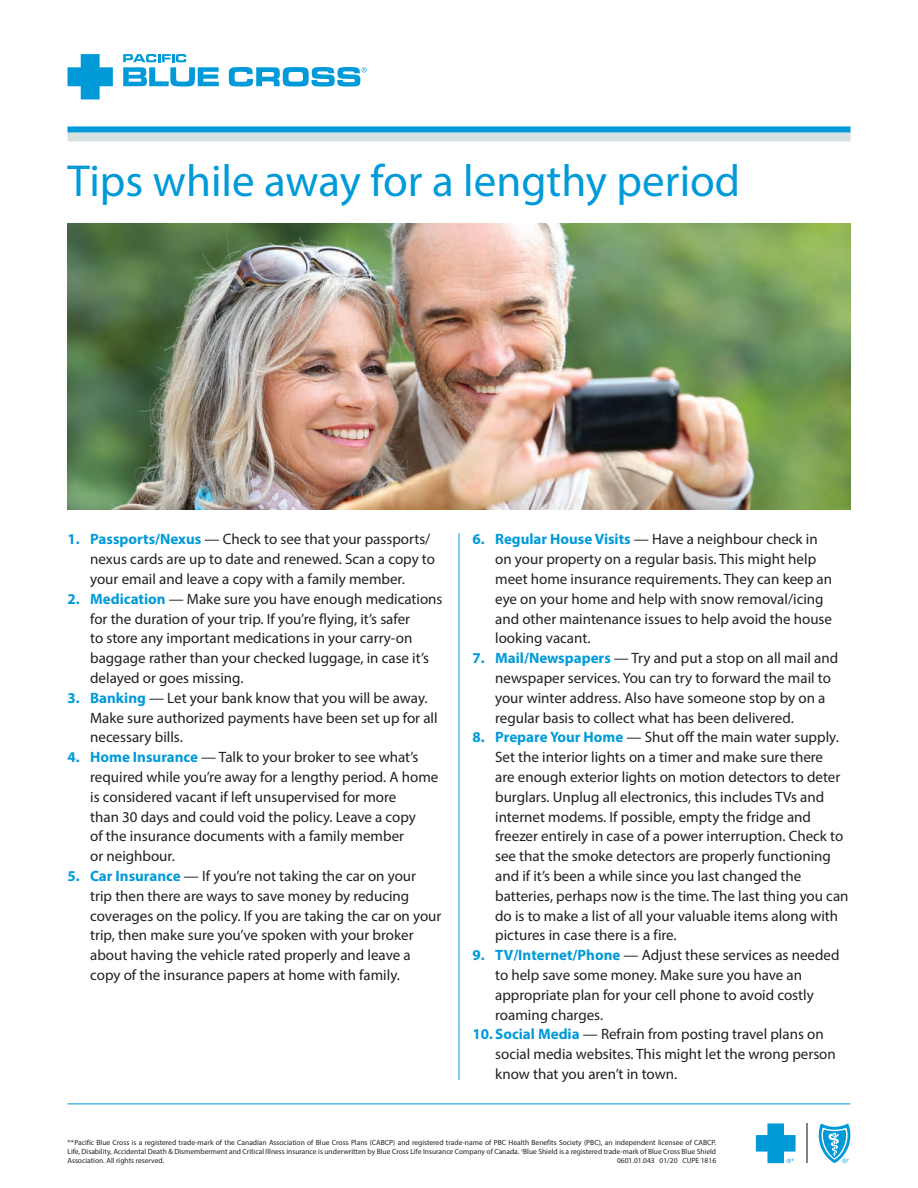
<style>
.page{position:relative;width:918px;height:1188px;background:#fff}
.page>*{position:absolute;margin:0;border:0;box-sizing:border-box;transform-origin:0 0}
.pbc_headers_large{font:45px "Myriad Pro";color:#009ad9}
.t1{font:15px/19.8px "Myriad Pro";color:#231f20}
.pbc_boilerplate{font:7.5px/9px "Myriad Pro";color:#231f20;text-align:justify}
.s1{font-weight:700;color:#009ad9}
</style>
<div class="page">
<svg style="left:818px;top:1123px;width:32px;height:40px"></svg>
<hr style="left:807px;top:1123px;width:1px;height:40px;background:#808285">
<svg style="left:756px;top:1123px;width:40px;height:40px"></svg>
<img style="left:68px;top:223px;width:782px;height:287px">
<hr style="left:67px;top:1104px;width:783px;height:1px;background:#009ad9">
<hr style="left:459px;top:533px;width:1px;height:547px;background:#009ad9">
<svg style="left:229px;top:67px;width:138px;height:20px"></svg>
<svg style="left:123px;top:54px;width:96px;height:33px"></svg>
<svg style="left:68px;top:54px;width:45px;height:45px"></svg>
<div style="left:68px;top:132px;width:782px;height:9px;background:#d6e1e2"></div>
<div style="left:68px;top:126px;width:782px;height:6px;background:#009ad9"></div>
<p class="pbc_headers_large" style="left:68px;top:153px;width:674px">Tips while away for a lengthy period</p>
<p class="t1" style="left:90px;top:529px;width:346px;text-indent:-23px"><span class="s1">1. Passports/Nexus</span> — Check to see that your passports/ nexus cards are up to date and renewed. Scan a copy to your email and leave a copy with a family member.</p>
<p class="t1" style="left:90px;top:589px;width:354px;text-indent:-23px"><span class="s1">2. Medication</span> — Make sure you have enough medications for the duration of your trip. If you’re flying, it’s safer<br>to store any important medications in your carry-on baggage rather than your checked luggage, in case it’s delayed or goes missing.</p>
<p class="t1" style="left:90px;top:688px;width:349px;text-indent:-23px"><span class="s1">3. Banking</span> — Let your bank know that you will be away.<br>Make sure authorized payments have been set up for all necessary bills.</p>
<p class="t1" style="left:90px;top:747px;width:350px;text-indent:-23px"><span class="s1">4. Home Insurance</span> — Talk to your broker to see what’s required while you’re away for a lengthy period. A home is considered vacant if left unsupervised for more<br>than 30 days and could void the policy. Leave a copy<br>of the insurance documents with a family member<br>or neighbour.</p>
<p class="t1" style="left:90px;top:866px;width:353px;text-indent:-23px"><span class="s1">5. Car Insurance</span> — If you’re not taking the car on your trip then there are ways to save money by reducing coverages on the policy. If you are taking the car on your trip, then make sure you’ve spoken with your broker about having the vehicle rated properly and leave a copy of the insurance papers at home with family.</p>
<p class="t1" style="left:495px;top:529px;width:338px;text-indent:-23px"><span class="s1">6. Regular House Visits</span> — Have a neighbour check in on your property on a regular basis. This might help meet home insurance requirements. They can keep an eye on your home and help with snow removal/icing and other maintenance issues to help avoid the house looking vacant.</p>
<p class="t1" style="left:495px;top:648px;width:345px;text-indent:-23px"><span class="s1">7. Mail/Newspapers</span> — Try and put a stop on all mail and newspaper services. You can try to forward the mail to your winter address. Also have someone stop by on a regular basis to collect what has been delivered.</p>
<p class="t1" style="left:495px;top:727px;width:355px;text-indent:-23px"><span class="s1">8. Prepare Your Home</span> — Shut off the main water supply.<br>Set the interior lights on a timer and make sure there<br>are enough exterior lights on motion detectors to deter burglars. Unplug all electronics, this includes TVs and internet modems. If possible, empty the fridge and freezer entirely in case of a power interruption. Check to see that the smoke detectors are properly functioning and if it’s been a while since you last changed the batteries, perhaps now is the time. The last thing you can do is to make a list of all your valuable items along with pictures in case there is a fire.</p>
<p class="t1" style="left:495px;top:945px;width:346px;text-indent:-23px"><span class="s1">9. TV/Internet/Phone</span> — Adjust these services as needed to help save some money. Make sure you have an appropriate plan for your cell phone to avoid costly roaming charges.</p>
<p class="t1" style="left:495px;top:1024px;width:342px;text-indent:-23px"><span class="s1">10. Social Media</span> — Refrain from posting travel plans on social media websites. This might let the wrong person know that you aren’t in town.</p>
<p class="pbc_boilerplate" style="left:68px;top:1138px;width:650px">®*Pacific Blue Cross is a registered trade-mark of the Canadian Association of Blue Cross Plans (CABCP) and registered trade-name of PBC Health Benefits Society (PBC), an independent licensee of CABCP.<br>Life, Disability, Accidental Death &amp; Dismemberment and Critical Illness insurance is underwritten by Blue Cross Life Insurance Company of Canada. <sup>†</sup>Blue Shield is a registered trade-mark of Blue Cross Blue Shield Association. All rights reserved.</p>
<p class="pbc_boilerplate" style="left:617px;top:1156px;width:101px">0601.01.043 01/20 CUPE 1816</p>
</div>
